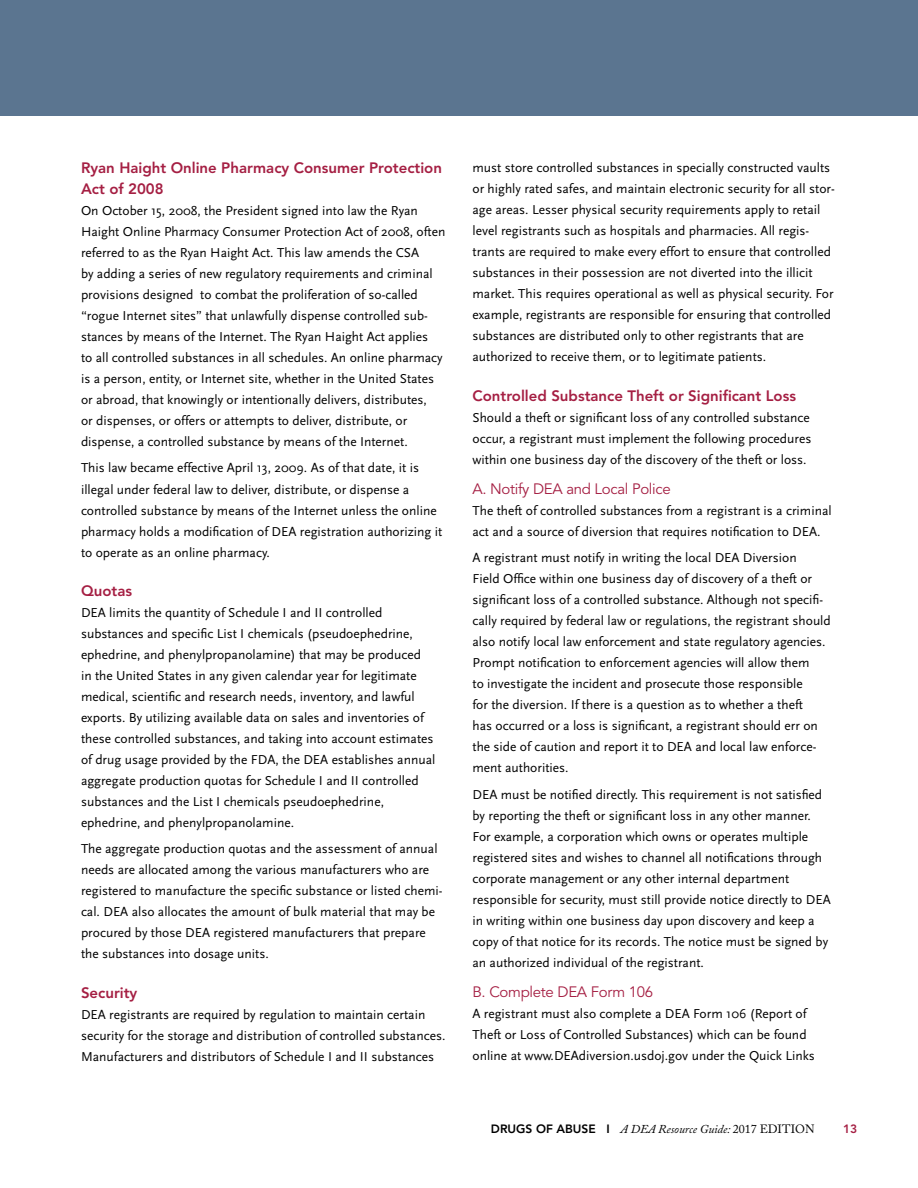
<style>
.page{position:relative;width:918px;height:1188px;background:#fff}
.page>*{position:absolute;margin:0;border:0;box-sizing:border-box;transform-origin:0 0}
.t1{font:800 15px/20.7px "Avenir";color:#a51f43}
.t2{font:15px "Avenir";letter-spacing:-.02em;color:#a51f43}
.t3{font:13.5px/21px "Scala Sans";color:#000}
.t4{font:italic 12px "Adobe Caslon Pro";color:#000}
.t5{font:800 12px "Avenir";color:#a51f43}
.s1{font-family:"Avenir";font-weight:800;font-style:normal}
.s2{font-style:normal}
</style>
<div class="page">
<div style="left:0;top:0;width:918px;height:116px;background:#5b7590"></div>
<h4 class="t1" style="left:81px;top:158px;width:363px">Ryan Haight Online Pharmacy Consumer Protection<br>Act of 2008</h4>
<p class="t3" style="left:81px;top:200px;width:366px">On October 15, 2008, the President signed into law the Ryan Haight Online Pharmacy Consumer Protection Act of 2008, often referred to as the Ryan Haight Act. This law amends the CSA<br>by adding a series of new regulatory requirements and criminal provisions designed to combat the proliferation of so-called “rogue Internet sites” that unlawfully dispense controlled sub&shy;stances by means of the Internet. The Ryan Haight Act applies<br>to all controlled substances in all schedules. An online pharmacy is a person, entity, or Internet site, whether in the United States or abroad, that knowingly or intentionally delivers, distributes,<br>or dispenses, or offers or attempts to deliver, distribute, or dispense, a controlled substance by means of the Internet.</p>
<p class="t3" style="left:81px;top:458px;width:363px">This law became effective April 13, 2009. As of that date, it is illegal under federal law to deliver, distribute, or dispense a controlled substance by means of the Internet unless the online pharmacy holds a modification of DEA registration authorizing it to operate as an online pharmacy.</p>
<h4 class="t1" style="left:81px;top:580px;width:53px">Quotas</h4>
<p class="t3" style="left:81px;top:602px;width:356px">DEA limits the quantity of Schedule I and II controlled substances and specific List I chemicals (pseudoephedrine, ephedrine, and phenylpropanolamine) that may be produced<br>in the United States in any given calendar year for legitimate medical, scientific and research needs, inventory, and lawful exports. By utilizing available data on sales and inventories of these controlled substances, and taking into account estimates of drug usage provided by the FDA, the DEA establishes annual aggregate production quotas for Schedule I and II controlled substances and the List I chemicals pseudoephedrine, ephedrine, and phenylpropanolamine.</p>
<p class="t3" style="left:81px;top:839px;width:363px">The aggregate production quotas and the assessment of annual needs are allocated among the various manufacturers who are registered to manufacture the specific substance or listed chemi&shy;cal. DEA also allocates the amount of bulk material that may be procured by those DEA registered manufacturers that prepare the substances into dosage units.</p>
<h4 class="t1" style="left:81px;top:982px;width:58px">Security</h4>
<p class="t3" style="left:81px;top:1004px;width:366px">DEA registrants are required by regulation to maintain certain security for the storage and distribution of controlled substances.<br>Manufacturers and distributors of Schedule I and II substances</p>
<p class="t3" style="left:472px;top:157px;width:364px">must store controlled substances in specially constructed vaults or highly rated safes, and maintain electronic security for all stor&shy;age areas. Lesser physical security requirements apply to retail level registrants such as hospitals and pharmacies. All regis&shy;trants are required to make every effort to ensure that controlled substances in their possession are not diverted into the illicit market. This requires operational as well as physical security. For example, registrants are responsible for ensuring that controlled substances are distributed only to other registrants that are authorized to receive them, or to legitimate patients.</p>
<h4 class="t1" style="left:472px;top:385px;width:325px">Controlled Substance Theft or Significant Loss</h4>
<p class="t3" style="left:472px;top:407px;width:340px;text-align:justify">Should a theft or significant loss of any controlled substance occur, a registrant must implement the following procedures within one business day of the discovery of the theft or loss.</p>
<h5 class="t2" style="left:472px;top:480px;width:200px">A. Notify DEA and Local Police</h5>
<p class="t3" style="left:472px;top:500px;width:361px">The theft of controlled substances from a registrant is a criminal act and a source of diversion that requires notification to DEA.</p>
<p class="t3" style="left:472px;top:548px;width:360px">A registrant must notify in writing the local DEA Diversion<br>Field Office within one business day of discovery of a theft or significant loss of a controlled substance. Although not specifi&shy;cally required by federal law or regulations, the registrant should also notify local law enforcement and state regulatory agencies.<br>Prompt notification to enforcement agencies will allow them<br>to investigate the incident and prosecute those responsible<br>for the diversion. If there is a question as to whether a theft<br>has occurred or a loss is significant, a registrant should err on the side of caution and report it to DEA and local law enforce&shy;ment authorities.</p>
<p class="t3" style="left:472px;top:784px;width:360px">DEA must be notified directly. This requirement is not satisfied by reporting the theft or significant loss in any other manner.<br>For example, a corporation which owns or operates multiple registered sites and wishes to channel all notifications through corporate management or any other internal department responsible for security, must still provide notice directly to DEA in writing within one business day upon discovery and keep a copy of that notice for its records. The notice must be signed by an authorized individual of the registrant.</p>
<h5 class="t2" style="left:472px;top:983px;width:182px">B. Complete DEA Form 106</h5>
<p class="t3" style="left:472px;top:1003px;width:344px">A registrant must also complete a DEA Form 106 (Report of<br>Theft or Loss of Controlled Substances) which can be found online at www.DEAdiversion.usdoj.gov under the Quick Links</p>
<p class="t4" style="left:491px;top:1121px;width:325px"><span class="s1">DRUGS OF ABUSE I</span> A DEA Resource Guide: <span class="s2">2017 EDITION</span></p>
<p class="t5" style="left:843px;top:1121px;width:16px">13</p>
</div>
